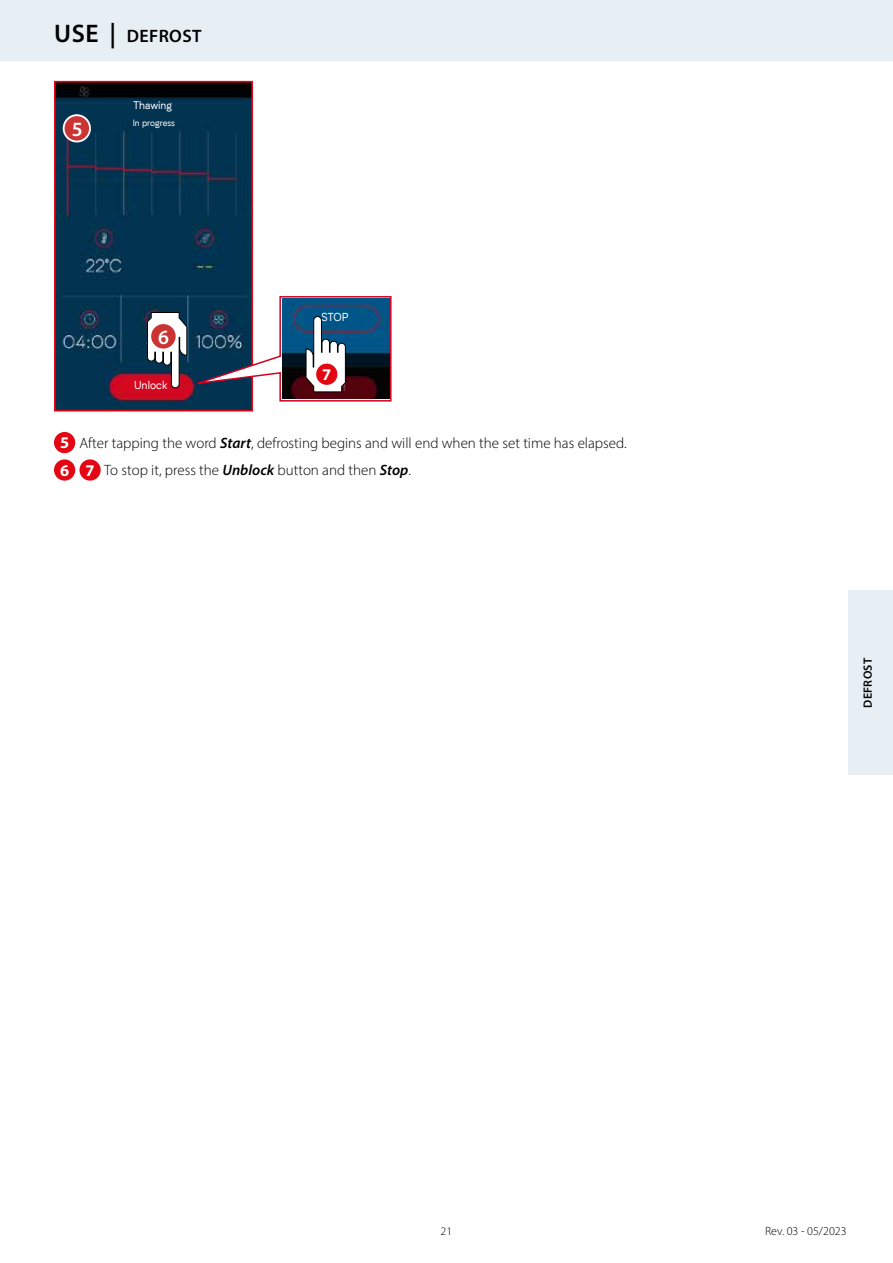
<style>
.page{position:relative;width:893px;height:1263px;background:#fff}
.page>*{position:absolute;margin:0;border:0;box-sizing:border-box;transform-origin:0 0}
.t1{font:600 20.4px "Myriad Pro";color:#fff}
.t2{font:600 18px "Myriad Pro";letter-spacing:.02em;color:#000}
.t3{font:700 16.35px "Myriad Pro";color:#fff}
.t4{font:300 15px/27.5px "Myriad Pro";color:#000}
.t5{font:300 12px "Myriad Pro";color:#000}
.t6{font:600 12px "Myriad Pro";letter-spacing:.02em;color:#000}
.t7{font:300 11.55px "Myriad Pro";color:#000;scale:1.04 1}
.t8{font:11.25px "Biotif";color:#fff;scale:.95 1}
.t9{font:10.8px "Biotif";color:#fff;scale:.95 1}
.t10{font:9px "Biotif";color:#fff;scale:.95 1}
.s1{font-size:25.5px}
.s2{font-weight:700;font-size:16.35px;color:#fff}
.s3{font-weight:600;font-style:italic}
</style>
<div class="page">
<div style="left:849px;top:590px;width:44px;height:185px;background:#e3ebf2"></div>
<div style="left:0;top:0;width:893px;height:60px;background:#e3ebf2"></div>
<img style="left:57px;top:84px;width:193px;height:324px">
<div style="left:54px;top:81px;width:199px;height:330px;border:2px solid #e30613"></div>
<div style="left:64px;top:115px;width:26px;height:27px;background:#c33;border-radius:50%"></div>
<div style="left:63px;top:114px;width:28px;height:28px;border:2px solid #fff;border-radius:50%"></div>
<div style="left:54px;top:432px;width:21px;height:21px;background:#e30613;border-radius:50%"></div>
<div style="left:54px;top:459px;width:21px;height:22px;background:#e30613;border-radius:50%"></div>
<div style="left:79px;top:459px;width:22px;height:22px;background:#e30613;border-radius:50%"></div>
<svg style="left:147px;top:295px;width:245px;height:107px"></svg>
<div style="left:316px;top:364px;width:21px;height:21px;background:#e30613;border-radius:50%"></div>
<p class="t2" style="left:54px;top:25px;width:149px"><span class="s1">USE |</span> DEFROST</p>
<h1 class="t1" style="left:72px;top:116px;width:12px">5</h1>
<p class="t9" style="left:134px;top:97px;width:42px">Thawing</p>
<p class="t10" style="left:133px;top:116px;width:46px">In progress</p>
<h1 class="t1" style="left:158px;top:324px;width:12px">6</h1>
<p class="t8" style="left:134px;top:377px;width:37px">Unlock</p>
<p class="t8" style="left:322px;top:309px;width:30px">STOP</p>
<p class="t3" style="left:322px;top:364px;width:11px">7</p>
<p class="t4" style="left:60px;top:429px;width:568px"><span class="s2">5</span> After tapping the word <span class="s3">Start</span>, defrosting begins and will end when the set time has elapsed.<br><span class="s2">6 7</span> To stop it, press the <span class="s3">Unblock</span> button and then <span class="s3">Stop</span>.</p>
<p class="t6" style="left:860px;top:708px;width:51px;rotate:-90deg">DEFROST</p>
<p class="t7" style="left:441px;top:1224px;width:13px">21</p>
<p class="t5" style="left:765px;top:1223px;width:83px">Rev. 03 - 05/2023</p>
</div>
